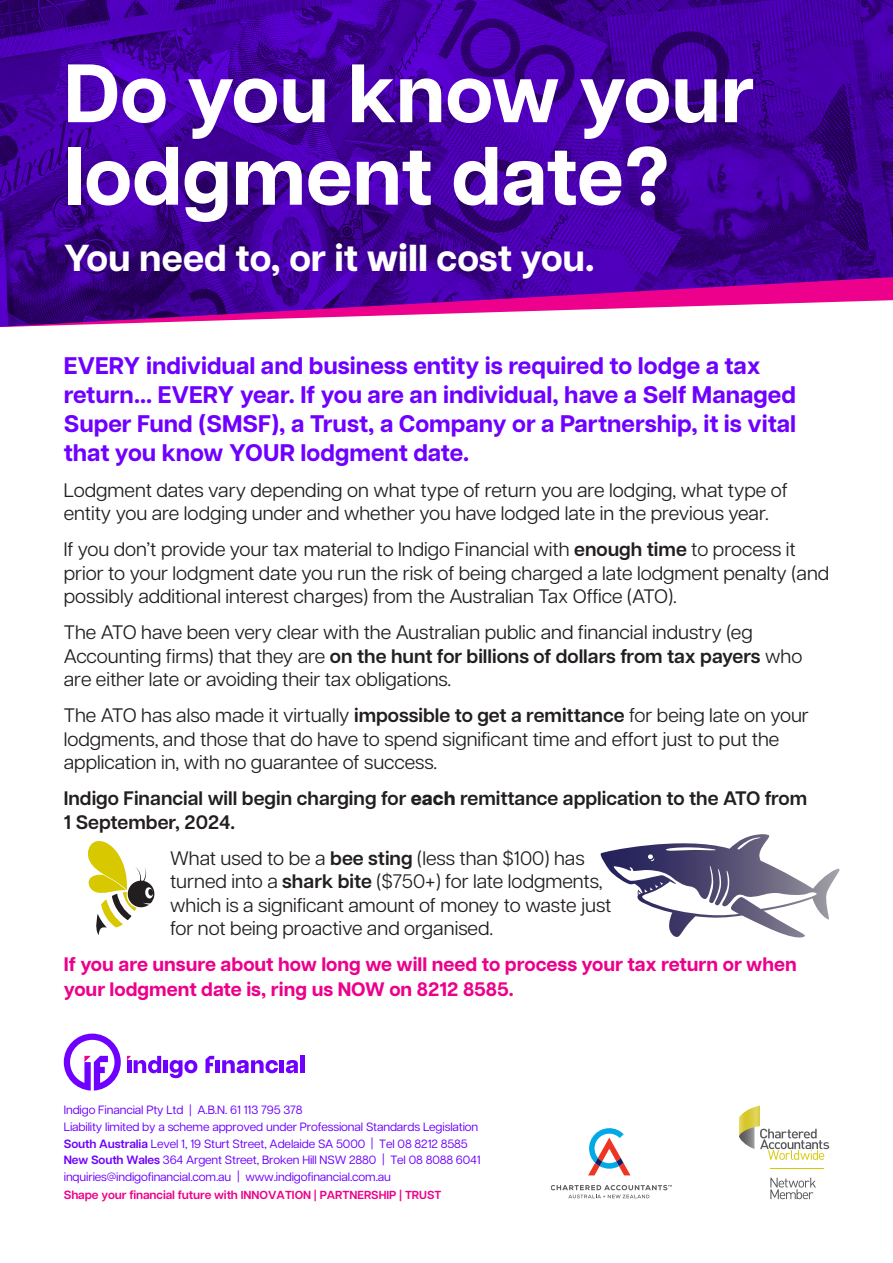
<style>
.page{position:relative;width:893px;height:1263px;background:#fff}
.page>*{position:absolute;margin:0;border:0;box-sizing:border-box;transform-origin:0 0}
.t1{font:700 82.5px/82.5px "Articulat CF";color:#fff}
.t2{font:700 37.5px "Articulat CF";color:#fff}
.t3{font:700 24px/28.8px "Articulat CF";color:#6f00ff}
.t4{font:19.5px/23.4px "Articulat CF";color:#231f20}
.t5{font:700 19.5px/25.2px "Articulat CF";color:#ec008c}
.t6{font:600 19.5px/23.4px "Articulat CF";color:#231f20}
.t7{font:12px "Articulat CF";letter-spacing:-.01em;color:#6f00ff}
.t8{font:600 12px "Articulat CF";letter-spacing:-.01em;color:#ec008c}
.s1{font-weight:800}
.s2{font-weight:600}
.s3{font-size:11.7px}
</style>
<div class="page">
<img style="left:0;top:0;width:893px;height:327px">
<svg style="left:64px;top:1033px;width:57px;height:57px"></svg>
<hr style="left:164px;top:1060px;width:4px;height:13px;background:#6f00ff">
<svg style="left:170px;top:1060px;width:27px;height:18px"></svg>
<svg style="left:205px;top:1056px;width:9px;height:17px"></svg>
<hr style="left:216px;top:1060px;width:4px;height:13px;background:#6f00ff">
<svg style="left:222px;top:1060px;width:56px;height:13px"></svg>
<hr style="left:280px;top:1060px;width:4px;height:13px;background:#6f00ff">
<svg style="left:286px;top:1060px;width:12px;height:13px"></svg>
<hr style="left:300px;top:1056px;width:4px;height:17px;background:#6f00ff">
<svg style="left:127px;top:1056px;width:34px;height:17px"></svg>
<svg style="left:588px;top:1128px;width:42px;height:47px"></svg>
<svg style="left:551px;top:1185px;width:121px;height:13px"></svg>
<svg style="left:739px;top:1105px;width:90px;height:55px"></svg>
<svg style="left:770px;top:1178px;width:46px;height:21px"></svg>
<hr style="left:770px;top:1168px;width:54px;height:1px;background:#d7c800">
<svg style="left:87px;top:841px;width:68px;height:94px"></svg>
<svg style="left:600px;top:834px;width:240px;height:104px"></svg>
<p class="t1" style="left:64px;top:50px;width:692px">Do you know your lodgment date?</p>
<p class="t2" style="left:64px;top:230px;width:532px">You need to, or it <span class="s1">will</span> cost you.</p>
<p class="t3" style="left:64px;top:351px;width:734px">EVERY individual and business entity is required to lodge a tax return... EVERY year. If you are an individual, have a Self Managed Super Fund (SMSF), a Trust, a Company or a Partnership, it is vital that you know YOUR lodgment date.</p>
<p class="t4" style="left:64px;top:477px;width:725px">Lodgment dates vary depending on what type of return you are lodging, what type of entity you are lodging under and whether you have lodged late in the previous year.</p>
<p class="t4" style="left:64px;top:537px;width:767px">If you don’t provide your tax material to Indigo Financial with <span class="s2">enough time</span> to process it prior to your lodgment date you run the risk of being charged a late lodgment penalty (and possibly additional interest charges) from the Australian Tax Office (ATO).</p>
<p class="t4" style="left:64px;top:619px;width:740px">The ATO have been very clear with the Australian public and financial industry (eg<br>Accounting firms) that they are <span class="s2">on the hunt for billions of dollars from tax payers</span> who are either late or avoiding their tax obligations.</p>
<p class="t4" style="left:64px;top:702px;width:747px">The ATO has also made it virtually <span class="s2">impossible to get a remittance</span> for being late on your lodgments, and those that do have to spend significant time and effort just to put the application in, with no guarantee of success.</p>
<p class="t6" style="left:64px;top:786px;width:745px">Indigo Financial will begin charging for <span class="s1">each</span> remittance application to the ATO from<br>1 September, 2024.</p>
<p class="t4" style="left:170px;top:845px;width:443px">What used to be a <span class="s2">bee sting</span> (less than $100) has turned into a <span class="s2">shark bite</span> ($750+) for late lodgments, which is a significant amount of money to waste just for not being proactive and organised.</p>
<p class="t5" style="left:64px;top:951px;width:735px">If you are unsure about how long we will need to process your tax return or when your lodgment date is, ring us NOW on 8212 8585.</p>
<p class="t7" style="left:64px;top:1101px;width:240px">Indigo Financial Pty Ltd | A.B.N. 61 113 795 378</p>
<p class="t7" style="left:64px;top:1118px;width:416px">Liability limited by a scheme approved under Professional Standards Legislation</p>
<p class="t7" style="left:64px;top:1135px;width:405px"><span class="s2">South Australia</span> Level 1, 19 Sturt Street, Adelaide SA 5000 | Tel 08 8212 8585</p>
<p class="t7" style="left:64px;top:1151px;width:418px"><span class="s2">New South Wales</span> 364 Argent Street, Broken Hill NSW 2880 | Tel 08 8088 6041</p>
<p class="t7" style="left:64px;top:1168px;width:329px">inquiries@indigofinancial.com.au | www.indigofinancial.com.au</p>
<p class="t8" style="left:64px;top:1186px;width:379px">Shape your financial future with <span class="s3">INNOVATION | PARTNERSHIP | TRUST</span></p>
</div>
